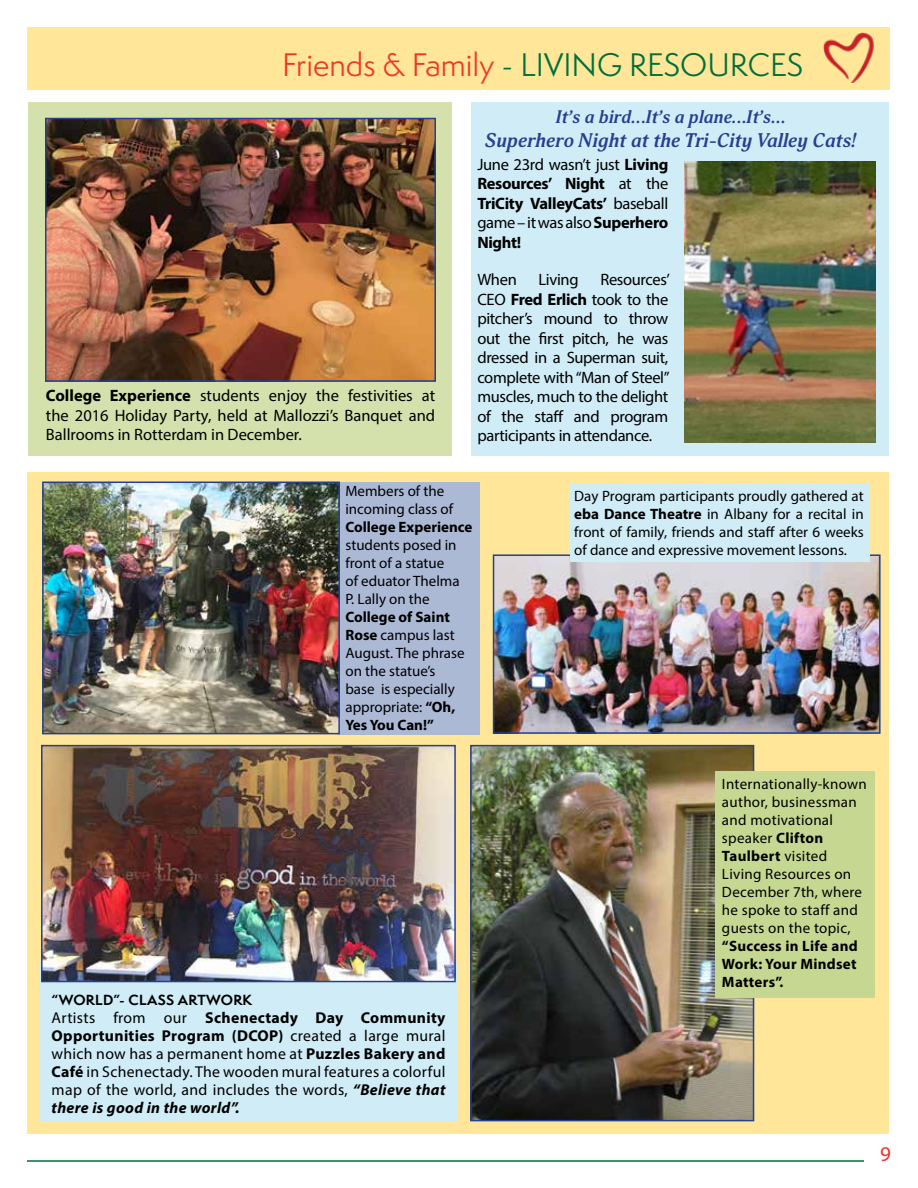
<style>
.page{position:relative;width:918px;height:1188px;background:#fff}
.page>*{position:absolute;margin:0;border:0;box-sizing:border-box;transform-origin:0 0}
.t1{font:30px "Semplicita Pro";color:#00703c}
.t2{font:21px "Myriad Pro";color:#ee3124}
.t3{font:italic 700 19.5px "Adonis";color:#25408f}
.t4{font:italic 700 18px "Adonis";color:#25408f}
.t5{font:16.5px/19.5px "Myriad Pro";letter-spacing:-.02em;color:#000;text-align:justify}
.t6{font:700 16.5px/19.5px "Myriad Pro";letter-spacing:-.02em;color:#000;text-align:justify}
.t7{font:15.75px/18px "Myriad Pro";letter-spacing:.02em;color:#000;text-align:justify}
.t8{font:15px/18px "Myriad Pro";color:#000}
.t9{font:15px/18px "Myriad Pro";letter-spacing:.02em;color:#000}
.t10{font:700 15px/18px "Myriad Pro";letter-spacing:.015em;color:#000;text-align:justify}
.t11{font:700 13.5px "Semplicita Pro";letter-spacing:.02em;color:#000}
.s1{color:#ef3829}
.s2{font-weight:700}
.s3{font-weight:400}
.s4{font-weight:700;font-style:italic}
</style>
<div class="page">
<hr style="left:27px;top:1160px;width:837px;height:2px;background:#00703c">
<div style="left:471px;top:102px;width:418px;height:353px;background:#d0ecf6"></div>
<div style="left:28px;top:103px;width:423px;height:353px;background:#d4e1ad"></div>
<div style="left:28px;top:28px;width:862px;height:62px;background:#ffe698"></div>
<img style="left:824px;top:32px;width:50px;height:51px">
<img style="left:48px;top:121px;width:385px;height:258px">
<div style="left:45px;top:118px;width:391px;height:264px;border:2px solid #25408f"></div>
<img style="left:684px;top:162px;width:191px;height:281px">
<div style="left:27px;top:472px;width:862px;height:662px;background:#ffe698"></div>
<img style="left:496px;top:557px;width:382px;height:174px">
<div style="left:493px;top:554px;width:388px;height:180px;border:2px solid #25408f"></div>
<div style="left:337px;top:482px;width:143px;height:252px;background:#acb9d5"></div>
<img style="left:45px;top:485px;width:292px;height:246px">
<div style="left:42px;top:482px;width:298px;height:252px;border:2px solid #25408f"></div>
<div style="left:40px;top:961px;width:417px;height:160px;background:#d0ecf6"></div>
<img style="left:44px;top:748px;width:409px;height:231px">
<div style="left:41px;top:745px;width:415px;height:237px;border:2px solid #25408f"></div>
<img style="left:473px;top:748px;width:278px;height:370px">
<div style="left:470px;top:745px;width:284px;height:376px;border:2px solid #25408f"></div>
<div style="left:715px;top:771px;width:160px;height:227px;background:#c6d792"></div>
<div style="left:570px;top:484px;width:299px;height:77px;background:#d0ecf6"></div>
<h1 class="t1" style="left:282px;top:43px;width:523px"><span class="s1">Friends &amp; Family</span> - LIVING RESOURCES</h1>
<p class="t5" style="left:46px;top:386px;width:391px"><span class="s2">College Experience</span> students enjoy the festivities at the 2016 Holiday Party, held at Mallozzi’s Banquet and Ballrooms in Rotterdam in December.</p>
<p class="t4" style="left:556px;top:106px;width:231px">It’s a bird...It’s a plane...It’s...</p>
<h3 class="t3" style="left:485px;top:129px;width:372px">Superhero Night at the Tri-City Valley Cats!</h3>
<p class="t6" style="left:477px;top:154px;width:193px"><span class="s3">June 23rd wasn’t just</span> Living Resources’ Night <span class="s3">at the </span>TriCity ValleyCats’ <span class="s3">baseball game – it was also</span> Superhero Night!</p>
<p class="t5" style="left:477px;top:270px;width:41px">When</p>
<p class="t5" style="left:539px;top:270px;width:42px">Living</p>
<p class="t5" style="left:477px;top:270px;width:194px;text-indent:123px">Resources’ CEO <span class="s2">Fred Erlich</span> took to the pitcher’s mound to throw out the first pitch, he was dressed in a Superman suit, complete with “Man of Steel” muscles, much to the delight of the staff and program participants in attendance.</p>
<p class="t8" style="left:345px;top:481px;width:109px">Members of the incoming class of</p>
<p class="t10" style="left:345px;top:517px;width:128px">College Experience</p>
<p class="t8" style="left:345px;top:535px;width:116px">students posed in front of a statue of eduator Thelma<br>P. Lally on the</p>
<p class="t8" style="left:345px;top:607px;width:121px"><span class="s2">College of Saint<br>Rose</span> campus last<br>August. The phrase on the statue’s base is especially appropriate: <span class="s2">“Oh,<br>Yes You Can!”</span></p>
<p class="t8" style="left:574px;top:487px;width:291px;text-align:justify">Day Program participants proudly gathered at <span class="s2">eba Dance Theatre</span> in Albany for a recital in front of family, friends and staff after 6 weeks of dance and expressive movement lessons.</p>
<p class="t11" style="left:52px;top:990px;width:202px">“WORLD”- CLASS ARTWORK</p>
<p class="t7" style="left:52px;top:1009px;width:395px">Artists from our <span class="s2">Schenectady Day Community Opportunities Program (DCOP)</span> created a large mural which now has a permanent home at <span class="s2">Puzzles Bakery and Café</span> in Schenectady. The wooden mural features a colorful map of the world, and includes the words, <span class="s4">“Believe that there is good in the world”.</span></p>
<p class="t9" style="left:722px;top:775px;width:146px">Internationally-known author, businessman and motivational speaker <span class="s2">Clifton<br>Taulbert</span> visited<br>Living Resources on<br>December 7th, where he spoke to staff and guests on the topic,</p>
<p class="t10" style="left:722px;top:937px;width:137px">“Success in Life and Work: Your Mindset Matters”.</p>
<h2 class="t2" style="left:880px;top:1141px;width:12px">9</h2>
</div>
